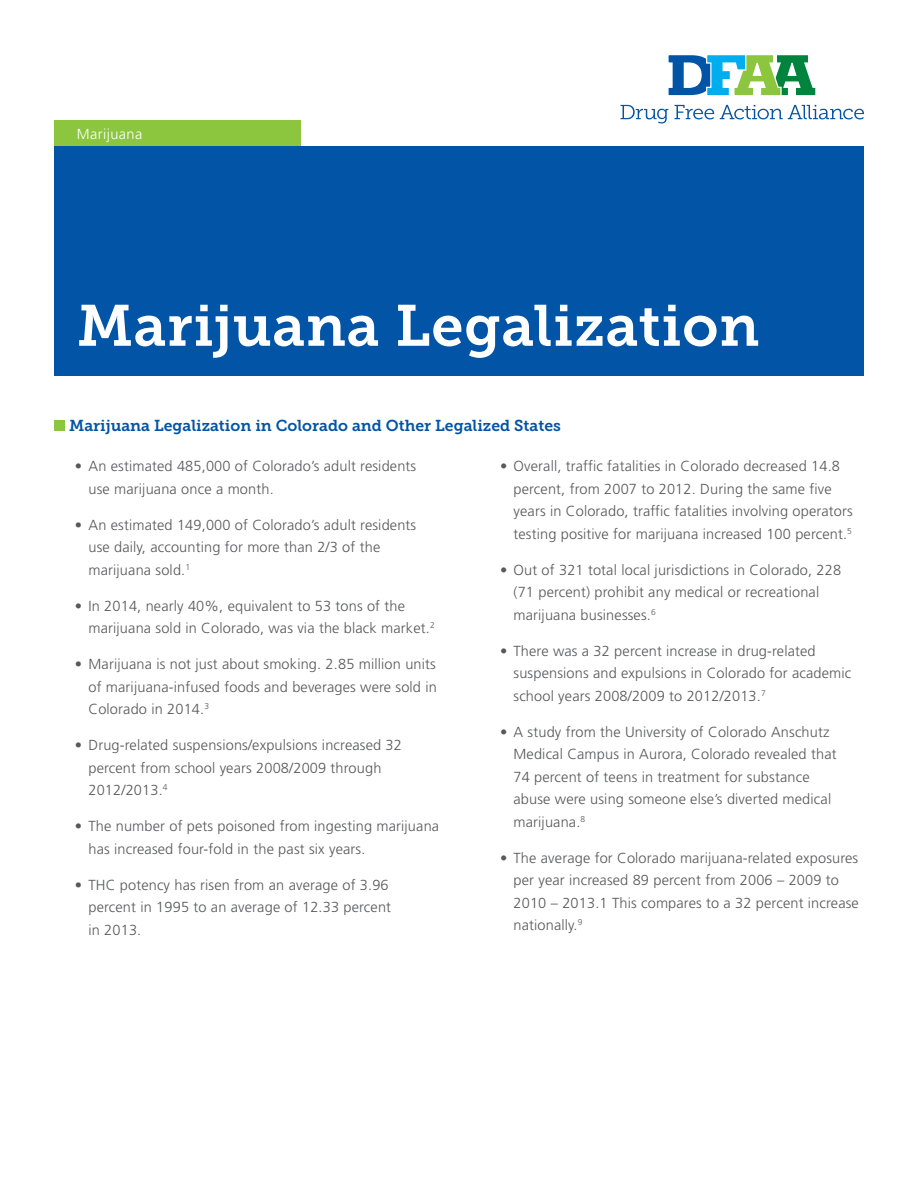
<style>
.page{position:relative;width:918px;height:1188px;background:#fff}
.page>*{position:absolute;margin:0;border:0;box-sizing:border-box;transform-origin:0 0}
.t1{font:57.9px "Museo Slab 700";letter-spacing:.01em;color:#fff}
.t2{font:15.75px "Museo Slab 700";color:#0154a6}
.bullet{font:300 14.55px/22.5px "Frutiger";letter-spacing:.01em;color:#57585a}
.t3{font:300 14.55px "Frutiger";letter-spacing:.03em;color:#fff}
</style>
<div class="page">
<div style="left:54px;top:420px;width:11px;height:11px;background:#8bc63e"></div>
<div style="left:54px;top:121px;width:247px;height:25px;background:#8bc63e"></div>
<div style="left:54px;top:146px;width:810px;height:230px;background:#0154a6"></div>
<svg style="left:621px;top:105px;width:47px;height:19px"></svg>
<svg style="left:675px;top:105px;width:39px;height:14px"></svg>
<svg style="left:720px;top:105px;width:144px;height:14px"></svg>
<svg style="left:668px;top:55px;width:148px;height:41px"></svg>
<p class="t3" style="left:77px;top:125px;width:67px">Marijuana</p>
<p class="t1" style="left:77px;top:293px;width:684px">Marijuana Legalization</p>
<p class="t2" style="left:69px;top:416px;width:493px">Marijuana Legalization in Colorado and Other Legalized States</p>
<p class="bullet" style="left:88px;top:455px;width:329px;text-indent:-14px">• An estimated 485,000 of Colorado’s adult residents use marijuana once a month.</p>
<p class="bullet" style="left:88px;top:513px;width:329px;text-indent:-14px">• An estimated 149,000 of Colorado’s adult residents use daily, accounting for more than 2/3 of the marijuana sold.<sup>1</sup></p>
<p class="bullet" style="left:88px;top:594px;width:348px;text-indent:-14px">• In 2014, nearly 40%, equivalent to 53 tons of the marijuana sold in Colorado, was via the black market.<sup>2</sup></p>
<p class="bullet" style="left:88px;top:653px;width:350px;text-align:justify;text-indent:-14px">• Marijuana is not just about smoking. 2.85 million units of marijuana-infused foods and beverages were sold in Colorado in 2014.<sup>3</sup></p>
<p class="bullet" style="left:88px;top:734px;width:315px;text-indent:-14px">• Drug-related suspensions/expulsions increased 32 percent from school years 2008/2009 through<br>2012/2013.<sup>4</sup></p>
<p class="bullet" style="left:88px;top:815px;width:352px;text-indent:-14px">• The number of pets poisoned from ingesting marijuana has increased four-fold in the past six years.</p>
<p class="bullet" style="left:88px;top:873px;width:304px;text-indent:-14px">• THC potency has risen from an average of 3.96 percent in 1995 to an average of 12.33 percent in 2013.</p>
<p class="bullet" style="left:514px;top:455px;width:341px;text-indent:-14px">• Overall, traffic fatalities in Colorado decreased 14.8 percent, from 2007 to 2012. During the same five years in Colorado, traffic fatalities involving operators testing positive for marijuana increased 100 percent.<sup>5</sup></p>
<p class="bullet" style="left:514px;top:558px;width:329px;text-indent:-14px">• Out of 321 total local jurisdictions in Colorado, 228 (71 percent) prohibit any medical or recreational marijuana businesses.<sup>6</sup></p>
<p class="bullet" style="left:514px;top:639px;width:339px;text-indent:-14px">• There was a 32 percent increase in drug-related suspensions and expulsions in Colorado for academic school years 2008/2009 to 2012/2013.<sup>7</sup></p>
<p class="bullet" style="left:514px;top:720px;width:325px;text-indent:-14px">• A study from the University of Colorado Anschutz Medical Campus in Aurora, Colorado revealed that 74 percent of teens in treatment for substance abuse were using someone else’s diverted medical marijuana.<sup>8</sup></p>
<p class="bullet" style="left:514px;top:846px;width:347px;text-indent:-14px">• The average for Colorado marijuana-related exposures per year increased 89 percent from 2006 – 2009 to 2010 – 2013.1 This compares to a 32 percent increase nationally.<sup>9</sup></p>
</div>
